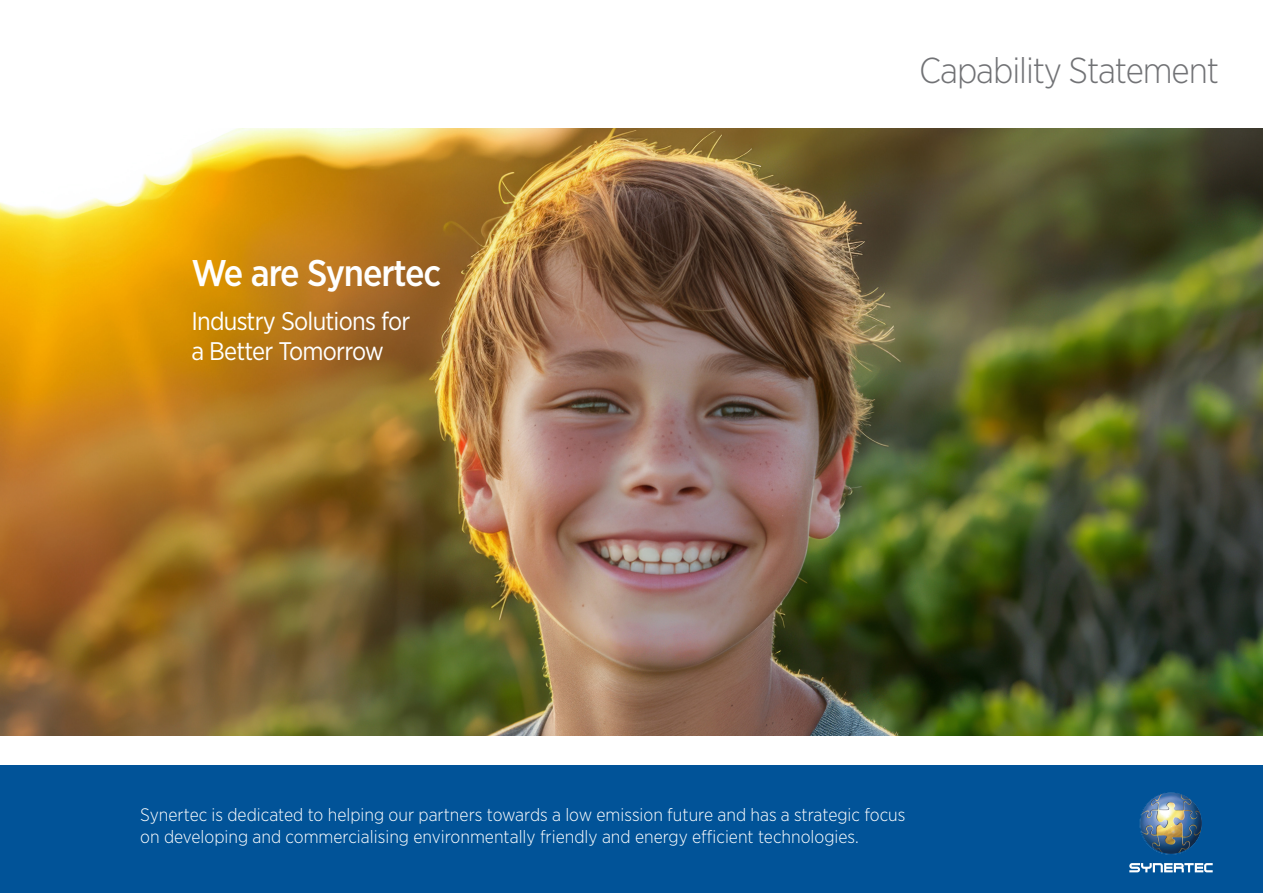
<style>
.page{position:relative;width:1263px;height:893px;background:#fff}
.page>*{position:absolute;margin:0;border:0;box-sizing:border-box;transform-origin:0 0}
.t1{font:500 37.05px "Gotham Narrow";letter-spacing:-.03em;color:#fff}
.t2{font:300 36px "Gotham Narrow";letter-spacing:-.03em;color:#717275}
.t3{font:25.5px "Gotham Narrow";letter-spacing:-.03em;color:#fff}
.t4{font:300 18px "Gotham Narrow";color:#fff}
</style>
<div class="page">
<img style="left:0;top:128px;width:1263px;height:607px">
<div style="left:0;top:765px;width:1263px;height:128px;background:#015398"></div>
<img style="left:1139px;top:792px;width:63px;height:63px;border-radius:31px">
<svg style="left:1129px;top:863px;width:84px;height:9px"></svg>
<div style="left:1139px;top:791px;width:64px;height:64px;border:1px solid #015398;border-radius:50%"></div>
<p class="t1" style="left:191px;top:250px;width:252px">We are Synertec</p>
<p class="t3" style="left:191px;top:305px;width:221px">Industry Solutions for</p>
<p class="t3" style="left:191px;top:335px;width:194px">a Better Tomorrow</p>
<p class="t2" style="left:919px;top:48px;width:301px">Capability Statement</p>
<p class="t4" style="left:140px;top:804px;width:767px">Synertec is dedicated to helping our partners towards a low emission future and has a strategic focus</p>
<p class="t4" style="left:140px;top:825px;width:720px">on developing and commercialising environmentally friendly and energy efficient technologies.</p>
</div>
